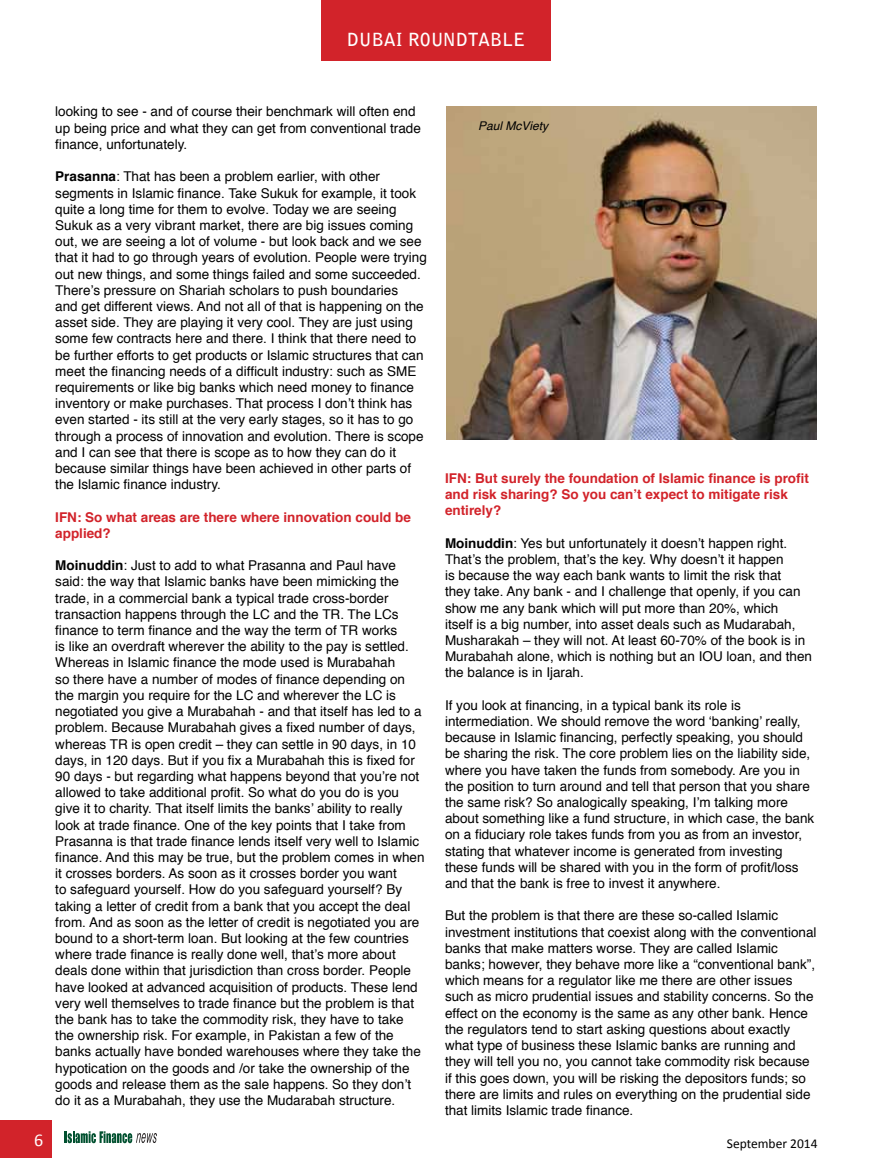
<style>
.page{position:relative;width:872px;height:1174px;background:#fff}
.page>*{position:absolute;margin:0;border:0;box-sizing:border-box;transform-origin:0 0}
.t1{font:700 18px "Bell Gothic Std";color:#fff}
.t2{font:18px "Calibri";color:#fff}
.t3{font:13.5px/16.2px "Helvetica";color:#000}
.t4{font:700 13.5px/16.2px "Helvetica";color:#d2232a}
.t5{font:13.5px "Calibri";color:#000}
.t6{font:italic 12px "Helvetica";color:#000}
.s1{font-weight:700}
</style>
<div class="page">
<div style="left:0;top:1120px;width:52px;height:38px;background:#d2232a"></div>
<div style="left:321px;top:0;width:229px;height:61px;background:#d2232a"></div>
<svg style="left:65px;top:1131px;width:92px;height:12px"></svg>
<img style="left:447px;top:106px;width:369px;height:333px">
<h1 class="t1" style="left:347px;top:29px;width:180px">DUBAI ROUNDTABLE</h1>
<p class="t3" style="left:55px;top:104px;width:367px">looking to see - and of course their benchmark will often end up being price and what they can get from conventional trade finance, unfortunately.</p>
<p class="t3" style="left:55px;top:169px;width:373px"><span class="s1">Prasanna</span>: That has been a problem earlier, with other segments in Islamic finance. Take Sukuk for example, it took quite a long time for them to evolve. Today we are seeing Sukuk as a very vibrant market, there are big issues coming out, we are seeing a lot of volume - but look back and we see that it had to go through years of evolution. People were trying out new things, and some things failed and some succeeded.<br>There’s pressure on Shariah scholars to push boundaries<br>and get different views. And not all of that is happening on the asset side. They are playing it very cool. They are just using some few contracts here and there. I think that there need to be further efforts to get products or Islamic structures that can meet the financing needs of a difficult industry: such as SME requirements or like big banks which need money to finance inventory or make purchases. That process I don’t think has even started - its still at the very early stages, so it has to go through a process of innovation and evolution. There is scope and I can see that there is scope as to how they can do it because similar things have been achieved in other parts of the Islamic finance industry.</p>
<p class="t4" style="left:55px;top:509px;width:357px">IFN: So what areas are there where innovation could be applied?</p>
<p class="t3" style="left:55px;top:558px;width:371px"><span class="s1">Moinuddin</span>: Just to add to what Prasanna and Paul have said: the way that Islamic banks have been mimicking the trade, in a commercial bank a typical trade cross-border transaction happens through the LC and the TR. The LCs finance to term finance and the way the term of TR works<br>is like an overdraft wherever the ability to the pay is settled.<br>Whereas in Islamic finance the mode used is Murabahah<br>so there have a number of modes of finance depending on the margin you require for the LC and wherever the LC is negotiated you give a Murabahah - and that itself has led to a problem. Because Murabahah gives a fixed number of days, whereas TR is open credit – they can settle in 90 days, in 10 days, in 120 days. But if you fix a Murabahah this is fixed for 90 days - but regarding what happens beyond that you’re not allowed to take additional profit. So what do you do is you give it to charity. That itself limits the banks’ ability to really look at trade finance. One of the key points that I take from Prasanna is that trade finance lends itself very well to Islamic finance. And this may be true, but the problem comes in when it crosses borders. As soon as it crosses border you want<br>to safeguard yourself. How do you safeguard yourself? By taking a letter of credit from a bank that you accept the deal from. And as soon as the letter of credit is negotiated you are bound to a short-term loan. But looking at the few countries where trade finance is really done well, that’s more about deals done within that jurisdiction than cross border. People have looked at advanced acquisition of products. These lend very well themselves to trade finance but the problem is that the bank has to take the commodity risk, they have to take the ownership risk. For example, in Pakistan a few of the banks actually have bonded warehouses where they take the hypotication on the goods and /or take the ownership of the goods and release them as the sale happens. So they don’t do it as a Murabahah, they use the Mudarabah structure.</p>
<p class="t6" style="left:478px;top:117px;width:71px">Paul McViety</p>
<p class="t4" style="left:445px;top:470px;width:365px">IFN: But surely the foundation of Islamic finance is profit and risk sharing? So you can’t expect to mitigate risk entirely?</p>
<p class="t3" style="left:445px;top:535px;width:368px"><span class="s1">Moinuddin</span>: Yes but unfortunately it doesn’t happen right.<br>That’s the problem, that’s the key. Why doesn’t it happen<br>is because the way each bank wants to limit the risk that<br>they take. Any bank - and I challenge that openly, if you can show me any bank which will put more than 20%, which<br>itself is a big number, into asset deals such as Mudarabah, Musharakah – they will not. At least 60-70% of the book is in Murabahah alone, which is nothing but an IOU loan, and then the balance is in Ijarah.</p>
<p class="t3" style="left:445px;top:697px;width:371px">If you look at financing, in a typical bank its role is intermediation. We should remove the word ‘banking’ really, because in Islamic financing, perfectly speaking, you should be sharing the risk. The core problem lies on the liability side, where you have taken the funds from somebody. Are you in the position to turn around and tell that person that you share the same risk? So analogically speaking, I’m talking more about something like a fund structure, in which case, the bank on a fiduciary role takes funds from you as from an investor, stating that whatever income is generated from investing these funds will be shared with you in the form of profit/loss and that the bank is free to invest it anywhere.</p>
<p class="t3" style="left:445px;top:908px;width:373px">But the problem is that there are these so-called Islamic investment institutions that coexist along with the conventional banks that make matters worse. They are called Islamic banks; however, they behave more like a “conventional bank”, which means for a regulator like me there are other issues such as micro prudential issues and stability concerns. So the effect on the economy is the same as any other bank. Hence the regulators tend to start asking questions about exactly what type of business these Islamic banks are running and they will tell you no, you cannot take commodity risk because if this goes down, you will be risking the depositors funds; so there are limits and rules on everything on the prudential side that limits Islamic trade finance.</p>
<h1 class="t2" style="left:34px;top:1129px;width:11px">6</h1>
<p class="t5" style="left:727px;top:1135px;width:92px">September 2014</p>
</div>
